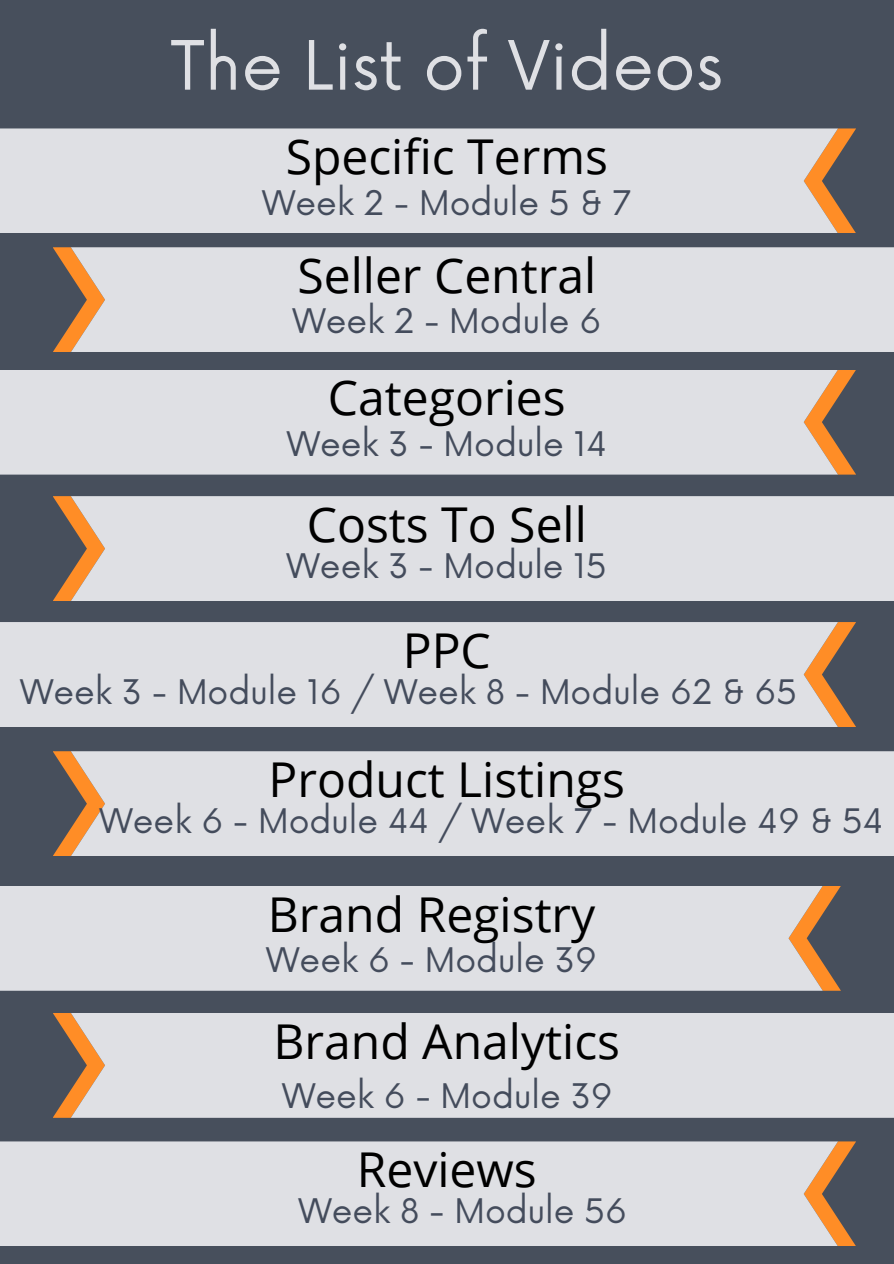
<style>
.page{position:relative;width:894px;height:1264px;background:#fff}
.page>*{position:absolute;margin:0;border:0;box-sizing:border-box;transform-origin:0 0}
.t1{font:66.15px "Now";color:#dfe0e4}
.t2{font:48px "Open Sans";color:#000}
.t3{font:33px "Now";color:#444c5c}
</style>
<div class="page">
<div style="left:0;top:0;width:893px;height:1263px;background:#474f5c"></div>
<svg style="left:837px;top:128px;width:18px;height:105px"></svg>
<div style="left:0;top:128px;width:837px;height:105px;background:#dfe0e4"></div>
<svg style="left:837px;top:370px;width:18px;height:104px"></svg>
<div style="left:0;top:370px;width:837px;height:104px;background:#dfe0e4"></div>
<svg style="left:53px;top:247px;width:18px;height:105px"></svg>
<div style="left:71px;top:247px;width:822px;height:105px;background:#dfe0e4"></div>
<svg style="left:53px;top:496px;width:18px;height:105px"></svg>
<div style="left:71px;top:496px;width:822px;height:105px;background:#dfe0e4"></div>
<svg style="left:837px;top:622px;width:18px;height:105px"></svg>
<div style="left:0;top:622px;width:837px;height:105px;background:#dfe0e4"></div>
<svg style="left:53px;top:751px;width:18px;height:105px"></svg>
<div style="left:71px;top:751px;width:822px;height:105px;background:#dfe0e4"></div>
<svg style="left:822px;top:886px;width:18px;height:104px"></svg>
<div style="left:0;top:886px;width:822px;height:104px;background:#dfe0e4"></div>
<svg style="left:53px;top:1013px;width:18px;height:104px"></svg>
<div style="left:71px;top:1013px;width:822px;height:104px;background:#dfe0e4"></div>
<svg style="left:837px;top:1141px;width:18px;height:105px"></svg>
<div style="left:0;top:1141px;width:837px;height:105px;background:#dfe0e4"></div>
<h1 class="t1" style="left:170px;top:29px;width:554px">The List of Videos</h1>
<h2 class="t2" style="left:285px;top:123px;width:323px">Specific Terms</h2>
<p class="t3" style="left:262px;top:184px;width:370px">Week 2 - Module 5 &amp; 7</p>
<h2 class="t2" style="left:297px;top:242px;width:300px">Seller Central</h2>
<p class="t3" style="left:292px;top:303px;width:310px">Week 2 - Module 6</p>
<h2 class="t2" style="left:328px;top:364px;width:239px">Categories</h2>
<p class="t3" style="left:286px;top:425px;width:321px">Week 3 - Module 14</p>
<h2 class="t2" style="left:306px;top:490px;width:281px">Costs To Sell</h2>
<p class="t3" style="left:286px;top:547px;width:322px">Week 3 - Module 15</p>
<h2 class="t2" style="left:402px;top:616px;width:90px">PPC</h2>
<p class="t3" style="left:20px;top:673px;width:778px">Week 3 - Module 16 / Week 8 - Module 62 &amp; 65</p>
<h2 class="t2" style="left:268px;top:745px;width:358px">Product Listings</h2>
<p class="t3" style="left:99px;top:802px;width:785px">Week 6 - Module 44 / Week 7 - Module 49 &amp; 54</p>
<h2 class="t2" style="left:268px;top:880px;width:329px">Brand Registry</h2>
<p class="t3" style="left:266px;top:941px;width:332px">Week 6 - Module 39</p>
<h2 class="t2" style="left:273px;top:1007px;width:348px">Brand Analytics</h2>
<p class="t3" style="left:282px;top:1077px;width:332px">Week 6 - Module 39</p>
<h2 class="t2" style="left:356px;top:1135px;width:181px">Reviews</h2>
<p class="t3" style="left:298px;top:1192px;width:330px">Week 8 - Module 56</p>
</div>
